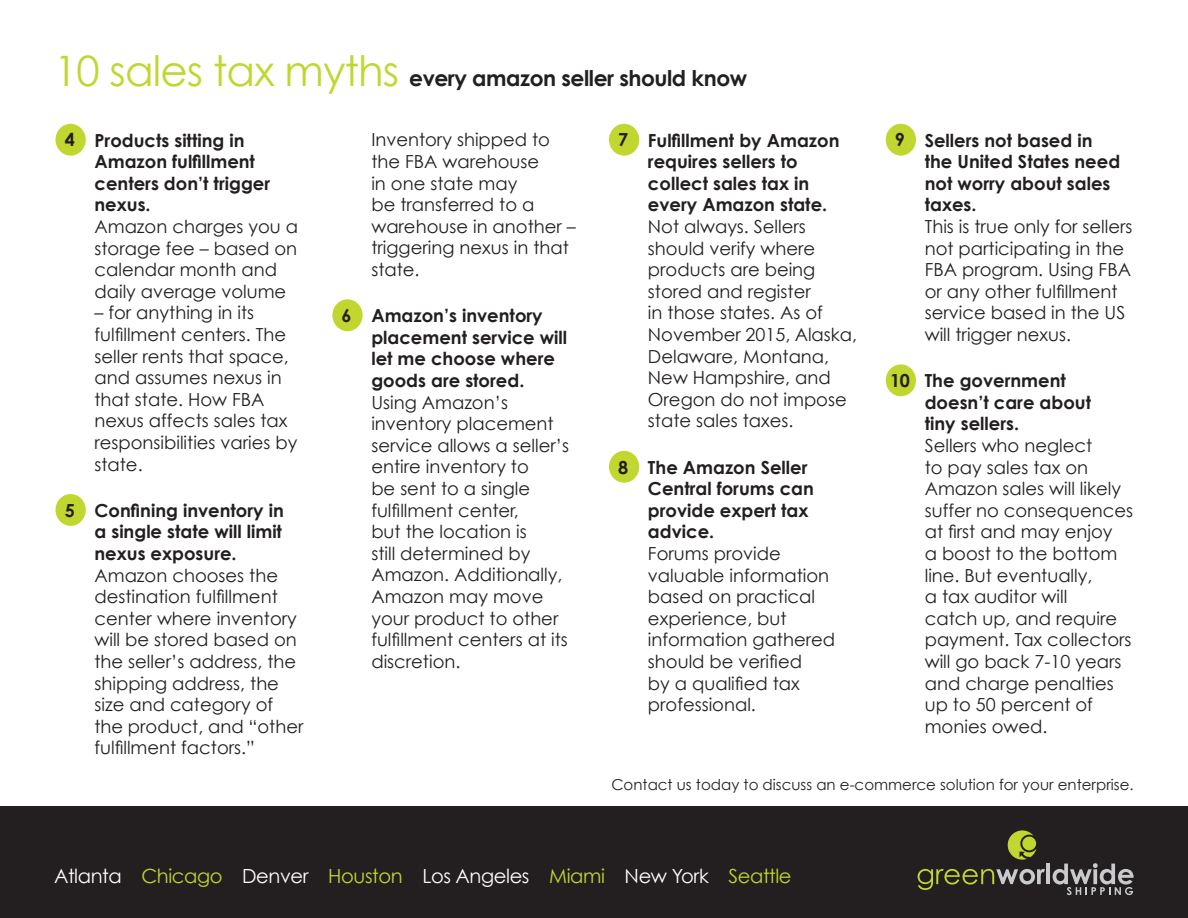
<style>
.page{position:relative;width:1188px;height:918px;background:#fff}
.page>*{position:absolute;margin:0;border:0;box-sizing:border-box;transform-origin:0 0}
.t1{font:700 21.75px "Century Gothic";letter-spacing:-.02em;color:#231f20}
.t2{font:19.5px "Century Gothic";letter-spacing:-.02em;color:#fff}
.t3{font:18px/21.6px "Century Gothic";color:#231f20}
.t4{font:700 18px/21.6px "Century Gothic";color:#231f20}
.t5{font:15px "Century Gothic";color:#231f20}
.s1{font-weight:400;font-size:42px;color:#c1d72f}
.s2{color:#c1d72f}
</style>
<div class="page">
<div style="left:0;top:807px;width:1188px;height:111px;background:#231f20"></div>
<svg style="left:1008px;top:830px;width:28px;height:30px"></svg>
<svg style="left:918px;top:869px;width:127px;height:21px"></svg>
<hr style="left:1046px;top:864px;width:4px;height:20px;background:#c9cacc">
<svg style="left:1053px;top:863px;width:81px;height:32px"></svg>
<div style="left:55px;top:124px;width:31px;height:32px;background:#c1d72f;border-radius:50%"></div>
<div style="left:55px;top:494px;width:31px;height:32px;background:#c1d72f;border-radius:50%"></div>
<div style="left:332px;top:299px;width:31px;height:32px;background:#c1d72f;border-radius:50%"></div>
<div style="left:609px;top:124px;width:30px;height:32px;background:#c1d72f;border-radius:50%"></div>
<div style="left:609px;top:451px;width:30px;height:32px;background:#c1d72f;border-radius:50%"></div>
<div style="left:886px;top:124px;width:30px;height:32px;background:#c1d72f;border-radius:50%"></div>
<div style="left:886px;top:364px;width:30px;height:32px;background:#c1d72f;border-radius:50%"></div>
<p class="t1" style="left:54px;top:64px;width:695px"><span class="s1">10 sales tax myths</span> every amazon seller should know</p>
<p class="t4" style="left:94px;top:129px;width:177px;text-indent:-30px">4 Products sitting in<br>Amazon fulfillment centers don’t trigger nexus.</p>
<p class="t3" style="left:94px;top:215px;width:205px">Amazon charges you a storage fee – based on calendar month and daily average volume</p>
<p class="t3" style="left:94px;top:302px;width:204px">– for anything in its fulfillment centers. The seller rents that space, and assumes nexus in that state. How FBA nexus affects sales tax responsibilities varies by state.</p>
<p class="t4" style="left:94px;top:499px;width:191px;text-align:justify;text-indent:-30px">5 Confining inventory in a single state will limit nexus exposure.</p>
<p class="t3" style="left:94px;top:564px;width:210px">Amazon chooses the destination fulfillment center where inventory will be stored based on the seller’s address, the shipping address, the size and category of the product, and “other fulfillment factors.”</p>
<p class="t3" style="left:371px;top:129px;width:206px">Inventory shipped to the FBA warehouse<br>in one state may<br>be transferred to a warehouse in another – triggering nexus in that state.</p>
<p class="t4" style="left:371px;top:304px;width:197px;text-indent:-30px">6 Amazon’s inventory placement service will let me choose where goods are stored.</p>
<p class="t3" style="left:371px;top:391px;width:199px">Using Amazon’s inventory placement service allows a seller’s entire inventory to<br>be sent to a single fulfillment center,<br>but the location is<br>still determined by<br>Amazon. Additionally,<br>Amazon may move your product to other fulfillment centers at its discretion.</p>
<p class="t4" style="left:648px;top:129px;width:193px;text-indent:-30px">7 Fulfillment by Amazon requires sellers to collect sales tax in every Amazon state.</p>
<p class="t3" style="left:648px;top:215px;width:211px">Not always. Sellers should verify where products are being stored and register<br>in those states. As of<br>November 2015, Alaska,<br>Delaware, Montana,<br>New Hampshire, and<br>Oregon do not impose state sales taxes.</p>
<p class="t4" style="left:648px;top:456px;width:167px;text-indent:-30px">8 The Amazon Seller<br>Central forums can provide expert tax advice.</p>
<p class="t3" style="left:648px;top:543px;width:189px">Forums provide valuable information based on practical experience, but information gathered should be verified<br>by a qualified tax professional.</p>
<p class="t4" style="left:925px;top:129px;width:197px;text-indent:-30px">9 Sellers not based in the United States need not worry about sales taxes.</p>
<p class="t3" style="left:925px;top:215px;width:209px">This is true only for sellers not participating in the<br>FBA program. Using FBA or any other fulfillment service based in the US will trigger nexus.</p>
<p class="t4" style="left:925px;top:370px;width:168px;text-indent:-35px">10 The government doesn’t care about tiny sellers.</p>
<p class="t3" style="left:925px;top:435px;width:210px">Sellers who neglect<br>to pay sales tax on<br>Amazon sales will likely suffer no consequences at first and may enjoy<br>a boost to the bottom line. But eventually,<br>a tax auditor will<br>catch up, and require payment. Tax collectors will go back 7-10 years and charge penalties up to 50 percent of monies owed.</p>
<p class="t5" style="left:611px;top:775px;width:524px">Contact us today to discuss an e-commerce solution for your enterprise.</p>
<p class="t2" style="left:54px;top:864px;width:739px">Atlanta <span class="s2">Chicago</span> Denver <span class="s2">Houston</span> Los Angeles <span class="s2">Miami</span> New York <span class="s2">Seattle</span></p>
</div>
